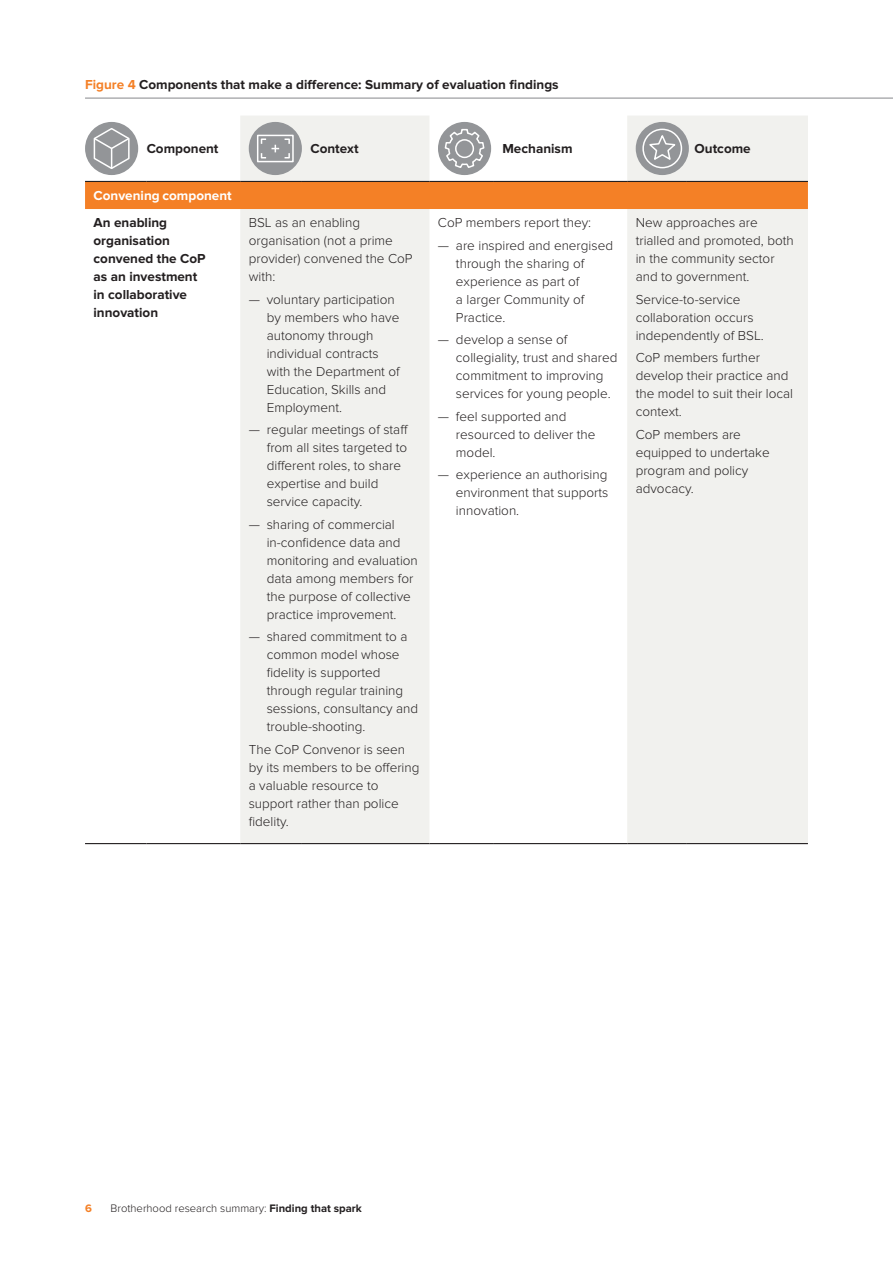
<style>
.page{position:relative;width:893px;height:1263px;background:#fff}
.page>*{position:absolute;margin:0;border:0;box-sizing:border-box;transform-origin:0 0}
.Table_copy{font:300 13.5px/18px "Proxima Nova";color:#231f20}
.Table_copy-2{font:700 13.5px/18px "Proxima Nova";color:#231f20}
.Figure_heading{font:700 13.5px "Proxima Nova";color:#231f20}
.Body_copy{font:700 13.5px "Proxima Nova";color:#231f20}
.Body_copy-2{font:700 13.5px "Proxima Nova";color:#fff}
.t1{font:300 11.25px "Proxima Nova";color:#231f20}
.t2{font:700 11.25px "Proxima Nova";color:#f48026}
.s1{color:#f48026}
.s2{font-weight:700}
</style>
<div class="page">
<hr style="left:85px;top:98px;width:808px;height:1px;background:#939598">
<svg style="left:240px;top:116px;width:568px;height:727px;fill:#f1f1ee"></svg>
<div style="left:85px;top:182px;width:723px;height:27px;background:#f48026"></div>
<hr style="left:85px;top:181px;width:62px;height:1px;background:#231f20">
<hr style="left:147px;top:181px;width:93px;height:1px;background:#231f20">
<hr style="left:240px;top:181px;width:62px;height:1px;background:#231f20">
<hr style="left:302px;top:181px;width:127px;height:1px;background:#231f20">
<hr style="left:429px;top:181px;width:65px;height:1px;background:#231f20">
<hr style="left:494px;top:181px;width:133px;height:1px;background:#231f20">
<hr style="left:627px;top:181px;width:59px;height:1px;background:#231f20">
<hr style="left:686px;top:181px;width:122px;height:1px;background:#231f20">
<hr style="left:85px;top:843px;width:62px;height:1px;background:#231f20">
<hr style="left:147px;top:843px;width:93px;height:1px;background:#231f20">
<hr style="left:240px;top:843px;width:62px;height:1px;background:#231f20">
<hr style="left:302px;top:843px;width:127px;height:1px;background:#231f20">
<hr style="left:429px;top:843px;width:65px;height:1px;background:#231f20">
<hr style="left:494px;top:843px;width:133px;height:1px;background:#231f20">
<hr style="left:627px;top:843px;width:59px;height:1px;background:#231f20">
<hr style="left:686px;top:843px;width:122px;height:1px;background:#231f20">
<div style="left:85px;top:122px;width:53px;height:53px;background:#939598;border-radius:50%"></div>
<svg style="left:92px;top:127px;width:39px;height:43px"></svg>
<div style="left:249px;top:122px;width:53px;height:53px;background:#939598;border-radius:50%"></div>
<div style="left:257px;top:135px;width:37px;height:27px;border:2px solid #fff"></div>
<svg style="left:260px;top:138px;width:30px;height:21px"></svg>
<div style="left:438px;top:122px;width:53px;height:53px;background:#939598;border-radius:50%"></div>
<svg style="left:444px;top:128px;width:41px;height:41px"></svg>
<div style="left:636px;top:122px;width:53px;height:53px;background:#939598;border-radius:50%"></div>
<div style="left:642px;top:129px;width:40px;height:39px;border:2px solid #fff;border-radius:50%"></div>
<svg style="left:646px;top:132px;width:32px;height:30px"></svg>
<p class="Figure_heading" style="left:85px;top:76px;width:475px"><span class="s1">Figure 4</span> Components that make a difference: Summary of evaluation findings</p>
<p class="Body_copy" style="left:147px;top:141px;width:73px">Component</p>
<p class="Body_copy" style="left:310px;top:141px;width:50px">Context</p>
<p class="Body_copy" style="left:502px;top:141px;width:72px">Mechanism</p>
<p class="Body_copy" style="left:695px;top:141px;width:58px">Outcome</p>
<p class="Body_copy-2" style="left:94px;top:188px;width:140px">Convening component</p>
<p class="Table_copy-2" style="left:94px;top:214px;width:114px">An enabling organisation convened the CoP as an investment in collaborative innovation</p>
<p class="Table_copy" style="left:249px;top:214px;width:165px">BSL as an enabling organisation (not a prime provider) convened the CoP with:</p>
<p class="Table_copy" style="left:438px;top:214px;width:155px">CoP members report they:</p>
<p class="Table_copy" style="left:456px;top:236px;width:159px;text-indent:-18px">— are inspired and energised through the sharing of experience as part of<br>a larger Community of<br>Practice.</p>
<p class="Table_copy" style="left:456px;top:331px;width:163px;text-indent:-18px">— develop a sense of collegiality, trust and shared commitment to improving services for young people.</p>
<p class="Table_copy" style="left:456px;top:407px;width:141px;text-indent:-18px">— feel supported and resourced to deliver the model.</p>
<p class="Table_copy" style="left:456px;top:466px;width:154px;text-align:justify;text-indent:-18px">— experience an authorising environment that supports innovation.</p>
<p class="Table_copy" style="left:636px;top:214px;width:160px">New approaches are trialled and promoted, both in the community sector and to government.</p>
<p class="Table_copy" style="left:636px;top:290px;width:130px">Service-to-service collaboration occurs independently of BSL.</p>
<p class="Table_copy" style="left:636px;top:349px;width:159px">CoP members further develop their practice and the model to suit their local context.</p>
<p class="Table_copy" style="left:636px;top:425px;width:135px">CoP members are equipped to undertake program and policy advocacy.</p>
<p class="Table_copy" style="left:267px;top:290px;width:135px;text-indent:-18px">— voluntary participation by members who have autonomy through individual contracts with the Department of<br>Education, Skills and<br>Employment.</p>
<p class="Table_copy" style="left:267px;top:421px;width:143px;text-indent:-18px">— regular meetings of staff from all sites targeted to different roles, to share expertise and build service capacity.</p>
<p class="Table_copy" style="left:267px;top:515px;width:153px;text-indent:-18px">— sharing of commercial in-confidence data and monitoring and evaluation data among members for the purpose of collective practice improvement.</p>
<p class="Table_copy" style="left:267px;top:628px;width:153px;text-indent:-18px">— shared commitment to a common model whose fidelity is supported through regular training sessions, consultancy and trouble-shooting.</p>
<p class="Table_copy" style="left:249px;top:740px;width:172px">The CoP Convenor is seen by its members to be offering a valuable resource to support rather than police fidelity.</p>
<p class="t2" style="left:85px;top:1202px;width:8px">6</p>
<p class="t1" style="left:111px;top:1202px;width:253px">Brotherhood research summary: <span class="s2">Finding that spark</span></p>
</div>
